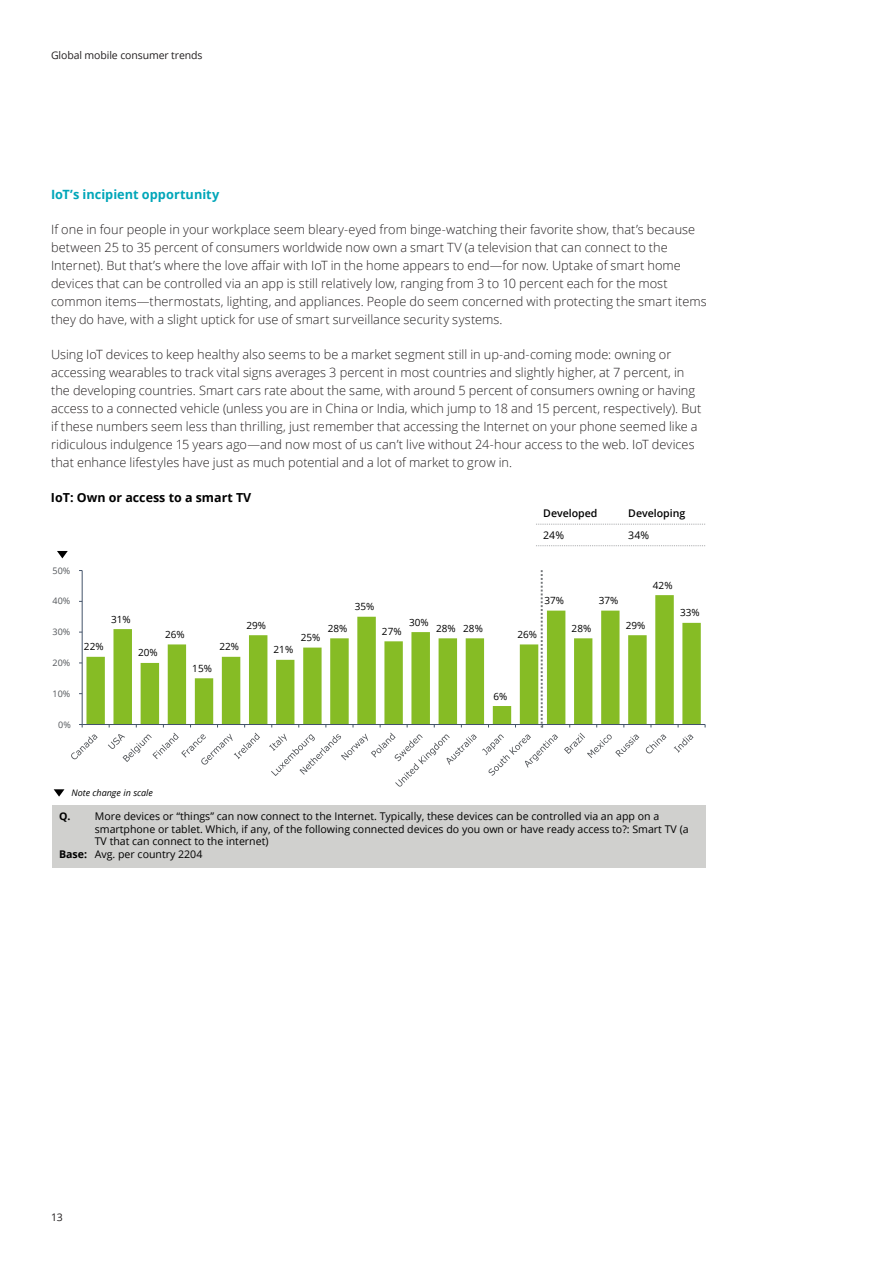
<style>
.page{position:relative;width:893px;height:1263px;background:#fff}
.page>*{position:absolute;margin:0;border:0;box-sizing:border-box;transform-origin:0 0}
.Body_copy__8_5_12pt{font:300 12.75px/18px "Open Sans";letter-spacing:.005em;color:#231f20}
.Subhead_A__8_5_12pt{font:700 12.75px "Open Sans";color:#00a6b9}
.t1{font:700 12.45px "Open Sans";color:#000}
.t2{font:10.65px "Open Sans";color:#000}
.t3{font:600 10.65px "Open Sans";color:#000}
.t4{font:10.5px "Open Sans";letter-spacing:-.01em;color:#231f20}
.t5{font:9.9px "Open Sans";color:#000}
.t6{font:9px "Open Sans";letter-spacing:.005em;color:#53565a}
.t7{font:italic 9px "Open Sans";color:#000}
.s1{font-weight:700}
</style>
<div class="page">
<svg style="left:86px;top:595px;width:615px;height:129px"></svg>
<hr style="left:82px;top:570px;width:1px;height:154px;background:#44546a">
<hr style="left:82px;top:724px;width:623px;height:1px;background:#44546a">
<svg style="left:71px;top:734px;width:27px;height:25px"></svg>
<svg style="left:108px;top:733px;width:152px;height:32px"></svg>
<svg style="left:269px;top:733px;width:289px;height:54px"></svg>
<svg style="left:564px;top:733px;width:75px;height:25px"></svg>
<svg style="left:646px;top:734px;width:20px;height:19px"></svg>
<svg style="left:674px;top:734px;width:19px;height:19px"></svg>
<div style="left:52px;top:805px;width:653px;height:63px;background:#d0d0ce"></div>
<svg style="left:536px;top:524px;width:169px;height:1px"></svg>
<svg style="left:536px;top:545px;width:170px;height:1px"></svg>
<svg style="left:54px;top:789px;width:10px;height:8px"></svg>
<svg style="left:57px;top:551px;width:11px;height:7px"></svg>
<svg style="left:541px;top:570px;width:2px;height:157px"></svg>
<p class="t4" style="left:51px;top:48px;width:153px">Global mobile consumer trends</p>
<p class="Subhead_A__8_5_12pt" style="left:51px;top:185px;width:170px">IoT’s incipient opportunity</p>
<p class="Body_copy__8_5_12pt" style="left:51px;top:220px;width:657px">If one in four people in your workplace seem bleary-eyed from binge-watching their favorite show, that’s because between 25 to 35 percent of consumers worldwide now own a smart TV (a television that can connect to the Internet). But that’s where the love affair with IoT in the home appears to end—for now. Uptake of smart home devices that can be controlled via an app is still relatively low, ranging from 3 to 10 percent each for the most common items—thermostats, lighting, and appliances. People do seem concerned with protecting the smart items they do have, with a slight uptick for use of smart surveillance security systems.</p>
<p class="Body_copy__8_5_12pt" style="left:51px;top:345px;width:652px">Using IoT devices to keep healthy also seems to be a market segment still in up-and-coming mode: owning or accessing wearables to track vital signs averages 3 percent in most countries and slightly higher, at 7 percent, in the developing countries. Smart cars rate about the same, with around 5 percent of consumers owning or having access to a connected vehicle (unless you are in China or India, which jump to 18 and 15 percent, respectively). But if these numbers seem less than thrilling, just remember that accessing the Internet on your phone seemed like a ridiculous indulgence 15 years ago—and now most of us can’t live without 24-hour access to the web. IoT devices that enhance lifestyles have just as much potential and a lot of market to grow in.</p>
<p class="t1" style="left:51px;top:489px;width:202px">IoT: Own or access to a smart TV</p>
<p class="t6" style="left:53px;top:564px;width:19px">50%</p>
<p class="t6" style="left:53px;top:595px;width:19px">40%</p>
<p class="t6" style="left:53px;top:626px;width:19px">30%</p>
<p class="t6" style="left:53px;top:657px;width:19px">20%</p>
<p class="t6" style="left:53px;top:687px;width:19px">10%</p>
<p class="t6" style="left:58px;top:718px;width:14px">0%</p>
<p class="t3" style="left:543px;top:506px;width:56px">Developed</p>
<p class="t3" style="left:628px;top:506px;width:59px">Developing</p>
<p class="t2" style="left:543px;top:528px;width:22px">24%</p>
<p class="t2" style="left:628px;top:528px;width:22px">34%</p>
<p class="t5" style="left:84px;top:640px;width:21px">22%</p>
<p class="t5" style="left:111px;top:612px;width:21px">31%</p>
<p class="t5" style="left:138px;top:646px;width:21px">20%</p>
<p class="t5" style="left:165px;top:627px;width:21px">26%</p>
<p class="t5" style="left:192px;top:661px;width:21px">15%</p>
<p class="t5" style="left:219px;top:640px;width:21px">22%</p>
<p class="t5" style="left:246px;top:618px;width:21px">29%</p>
<p class="t5" style="left:274px;top:643px;width:21px">21%</p>
<p class="t5" style="left:301px;top:631px;width:21px">25%</p>
<p class="t5" style="left:328px;top:621px;width:21px">28%</p>
<p class="t5" style="left:355px;top:600px;width:21px">35%</p>
<p class="t5" style="left:382px;top:624px;width:21px">27%</p>
<p class="t5" style="left:409px;top:615px;width:21px">30%</p>
<p class="t5" style="left:436px;top:621px;width:48px">28% 28%</p>
<p class="t5" style="left:544px;top:594px;width:21px">37%</p>
<p class="t5" style="left:517px;top:627px;width:21px">26%</p>
<p class="t5" style="left:572px;top:621px;width:21px">28%</p>
<p class="t5" style="left:599px;top:594px;width:21px">37%</p>
<p class="t5" style="left:653px;top:578px;width:21px">42%</p>
<p class="t5" style="left:626px;top:618px;width:21px">29%</p>
<p class="t5" style="left:680px;top:606px;width:21px">33%</p>
<p class="t5" style="left:494px;top:689px;width:15px">6%</p>
<p class="t7" style="left:72px;top:787px;width:83px">Note change in scale</p>
<p class="t2" style="left:59px;top:809px;width:602px"><span class="s1">Q.</span> More devices or “things” can now connect to the Internet. Typically, these devices can be controlled via an app on a</p>
<p class="t2" style="left:95px;top:821px;width:595px">smartphone or tablet. Which, if any, of the following connected devices do you own or have ready access to?: Smart TV (a</p>
<p class="t2" style="left:95px;top:834px;width:175px">TV that can connect to the internet)</p>
<p class="t2" style="left:59px;top:847px;width:145px"><span class="s1">Base:</span> Avg. per country 2204</p>
<p class="t4" style="left:51px;top:1210px;width:13px">13</p>
</div>
